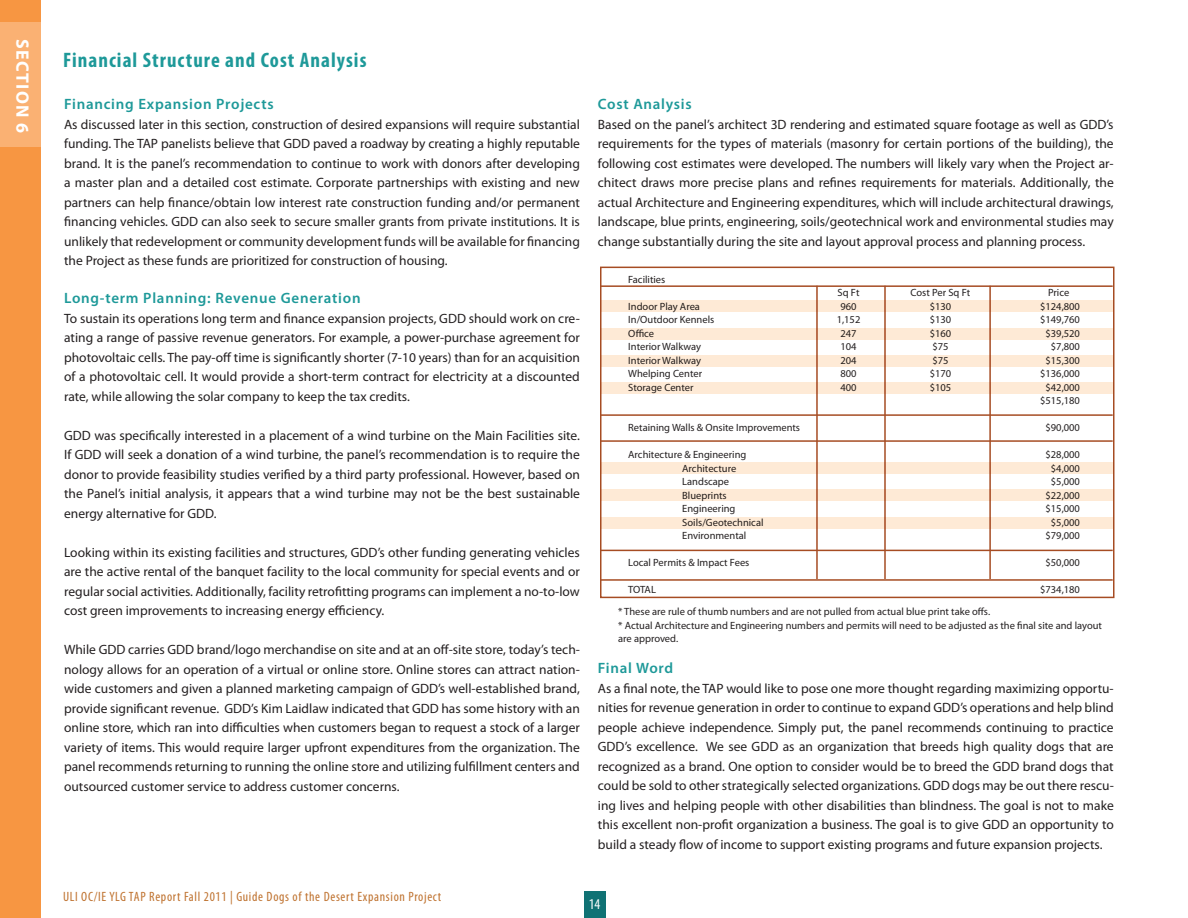
<style>
.page{position:relative;width:1188px;height:918px;background:#fff}
.page>*{position:absolute;margin:0;border:0;box-sizing:border-box;transform-origin:0 0}
.t1{font:700 condensed 21px "Myriad Pro";letter-spacing:.05em;color:#1e9999}
.t2{font:700 18px "Myriad Pro";letter-spacing:.07em;color:#fff}
.t3{font:600 15px "Myriad Pro";letter-spacing:.05em;color:#1e9999}
.t4{font:condensed 15px "Myriad Pro";color:#fff}
.t5{font:13.5px/19.5px "Myriad Pro";color:#231f20;text-align:justify}
.t6{font:condensed 13.5px "Myriad Pro";letter-spacing:.05em;color:#bf722f}
.t7{font:10.5px/13.5px "Myriad Pro";color:#231f20}
</style>
<div class="page">
<div style="left:0;top:0;width:40px;height:918px;background:#f79642"></div>
<div style="left:0;top:22px;width:40px;height:125px;background:#fab173"></div>
<div style="left:584px;top:891px;width:22px;height:27px;background:#107274"></div>
<div style="left:600px;top:267px;width:514px;height:331px;border:2px solid #a64c23"></div>
<hr style="left:600px;top:285px;width:513px;height:2px;background:#a64c23">
<hr style="left:600px;top:414px;width:513px;height:2px;background:#a64c23">
<hr style="left:600px;top:579px;width:513px;height:2px;background:#a64c23">
<hr style="left:816px;top:286px;width:2px;height:293px;background:#a64c23">
<hr style="left:884px;top:286px;width:2px;height:293px;background:#a64c23">
<hr style="left:989px;top:286px;width:2px;height:293px;background:#a64c23">
<hr style="left:600px;top:440px;width:513px;height:2px;background:#a64c23">
<hr style="left:600px;top:550px;width:513px;height:1px;background:#a64c23">
<div style="left:601px;top:300px;width:512px;height:12px;background:#feead6"></div>
<div style="left:601px;top:328px;width:512px;height:11px;background:#feead6"></div>
<div style="left:601px;top:355px;width:512px;height:11px;background:#feead6"></div>
<div style="left:601px;top:382px;width:512px;height:11px;background:#feead6"></div>
<div style="left:601px;top:462px;width:512px;height:11px;background:#feead6"></div>
<div style="left:601px;top:489px;width:512px;height:12px;background:#feead6"></div>
<div style="left:601px;top:517px;width:512px;height:11px;background:#feead6"></div>
<h2 class="t2" style="left:34px;top:39px;width:95px;rotate:90deg">SECTION 6</h2>
<h1 class="t1" style="left:63px;top:47px;width:305px">Financial Structure and Cost Analysis</h1>
<p class="t3" style="left:64px;top:95px;width:211px">Financing Expansion Projects</p>
<p class="t5" style="left:64px;top:114px;width:517px">As discussed later in this section, construction of desired expansions will require substantial funding. The TAP panelists believe that GDD paved a roadway by creating a highly reputable brand. It is the panel’s recommendation to continue to work with donors after developing a master plan and a detailed cost estimate. Corporate partnerships with existing and new partners can help finance/obtain low interest rate construction funding and/or permanent financing vehicles. GDD can also seek to secure smaller grants from private institutions. It is unlikely that redevelopment or community development funds will be available for financing the Project as these funds are prioritized for construction of housing.</p>
<p class="t3" style="left:64px;top:289px;width:298px">Long-term Planning: Revenue Generation</p>
<p class="t5" style="left:64px;top:308px;width:517px">To sustain its operations long term and finance expansion projects, GDD should work on cre&shy;ating a range of passive revenue generators. For example, a power-purchase agreement for photovoltaic cells. The pay-off time is significantly shorter (7-10 years) than for an acquisition of a photovoltaic cell. It would provide a short-term contract for electricity at a discounted rate, while allowing the solar company to keep the tax credits.</p>
<p class="t5" style="left:64px;top:425px;width:517px">GDD was specifically interested in a placement of a wind turbine on the Main Facilities site.<br>If GDD will seek a donation of a wind turbine, the panel’s recommendation is to require the donor to provide feasibility studies verified by a third party professional. However, based on the Panel’s initial analysis, it appears that a wind turbine may not be the best sustainable energy alternative for GDD.</p>
<p class="t5" style="left:64px;top:542px;width:517px">Looking within its existing facilities and structures, GDD’s other funding generating vehicles are the active rental of the banquet facility to the local community for special events and or regular social activities. Additionally, facility retrofitting programs can implement a no-to-low cost green improvements to increasing energy efficiency.</p>
<p class="t5" style="left:64px;top:640px;width:517px">While GDD carries GDD brand/logo merchandise on site and at an off-site store, today’s tech&shy;nology allows for an operation of a virtual or online store. Online stores can attract nation&shy;wide customers and given a planned marketing campaign of GDD’s well-established brand, provide significant revenue. GDD’s Kim Laidlaw indicated that GDD has some history with an online store, which ran into difficulties when customers began to request a stock of a larger variety of items. This would require larger upfront expenditures from the organization. The panel recommends returning to running the online store and utilizing fulfillment centers and outsourced customer service to address customer concerns.</p>
<p class="t3" style="left:598px;top:95px;width:95px">Cost Analysis</p>
<p class="t5" style="left:598px;top:114px;width:517px">Based on the panel’s architect 3D rendering and estimated square footage as well as GDD’s requirements for the types of materials (masonry for certain portions of the building), the following cost estimates were developed. The numbers will likely vary when the Project ar&shy;chitect draws more precise plans and refines requirements for materials. Additionally, the actual Architecture and Engineering expenditures, which will include architectural drawings, landscape, blue prints, engineering, soils/geotechnical work and environmental studies may change substantially during the site and layout approval process and planning process.</p>
<p class="t7" style="left:628px;top:272px;width:39px">Facilities</p>
<p class="t7" style="left:628px;top:299px;width:88px">Indoor Play Area<br>In/Outdoor Kennels<br>Office<br>Interior Walkway<br>Interior Walkway<br>Whelping Center<br>Storage Center</p>
<p class="t7" style="left:628px;top:421px;width:173px">Retaining Walls &amp; Onsite Improvements</p>
<p class="t7" style="left:682px;top:448px;width:83px;text-indent:-54px">Architecture &amp; Engineering<br>Architecture<br>Landscape<br>Blueprints<br>Engineering<br>Soils/Geotechnical<br>Environmental</p>
<p class="t7" style="left:628px;top:556px;width:123px">Local Permits &amp; Impact Fees</p>
<p class="t7" style="left:628px;top:583px;width:29px">TOTAL</p>
<p class="t7" style="left:837px;top:286px;width:25px;text-align:center">Sq Ft<br>960<br>1,152<br>247<br>104<br>204<br>800<br>400</p>
<p class="t7" style="left:911px;top:286px;width:61px;text-align:center">Cost Per Sq Ft $130<br>$130<br>$160<br>$75<br>$75<br>$170<br>$105</p>
<p class="t7" style="left:1048px;top:286px;width:23px">Price</p>
<p class="t7" style="left:1040px;top:299px;width:41px">$124,800</p>
<p class="t7" style="left:1040px;top:313px;width:41px">$149,760</p>
<p class="t7" style="left:1046px;top:326px;width:36px">$39,520</p>
<p class="t7" style="left:1051px;top:340px;width:31px">$7,800</p>
<p class="t7" style="left:1046px;top:353px;width:36px">$15,300</p>
<p class="t7" style="left:1040px;top:367px;width:41px">$136,000</p>
<p class="t7" style="left:1046px;top:381px;width:36px">$42,000</p>
<p class="t7" style="left:1040px;top:394px;width:41px">$515,180</p>
<p class="t7" style="left:1046px;top:421px;width:36px">$90,000</p>
<p class="t7" style="left:1046px;top:448px;width:36px;text-align:center">$28,000 $4,000 $5,000 $22,000 $15,000 $5,000 $79,000</p>
<p class="t7" style="left:1046px;top:556px;width:36px">$50,000</p>
<p class="t7" style="left:1040px;top:583px;width:41px">$734,180</p>
<p class="t7" style="left:618px;top:605px;width:486px">* These are rule of thumb numbers and are not pulled from actual blue print take offs.<br>* Actual Architecture and Engineering numbers and permits will need to be adjusted as the final site and layout are approved.</p>
<p class="t3" style="left:598px;top:659px;width:77px">Final Word</p>
<p class="t5" style="left:598px;top:678px;width:517px">As a final note, the TAP would like to pose one more thought regarding maximizing opportu&shy;nities for revenue generation in order to continue to expand GDD’s operations and help blind people achieve independence. Simply put, the panel recommends continuing to practice GDD’s excellence. We see GDD as an organization that breeds high quality dogs that are recognized as a brand. One option to consider would be to breed the GDD brand dogs that could be sold to other strategically selected organizations. GDD dogs may be out there rescu&shy;ing lives and helping people with other disabilities than blindness. The goal is not to make this excellent non-profit organization a business. The goal is to give GDD an opportunity to build a steady flow of income to support existing programs and future expansion projects.</p>
<p class="t6" style="left:63px;top:889px;width:380px">ULI OC/IE YLG TAP Report Fall 2011 | Guide Dogs of the Desert Expansion Project</p>
<p class="t4" style="left:589px;top:895px;width:13px">14</p>
</div>
